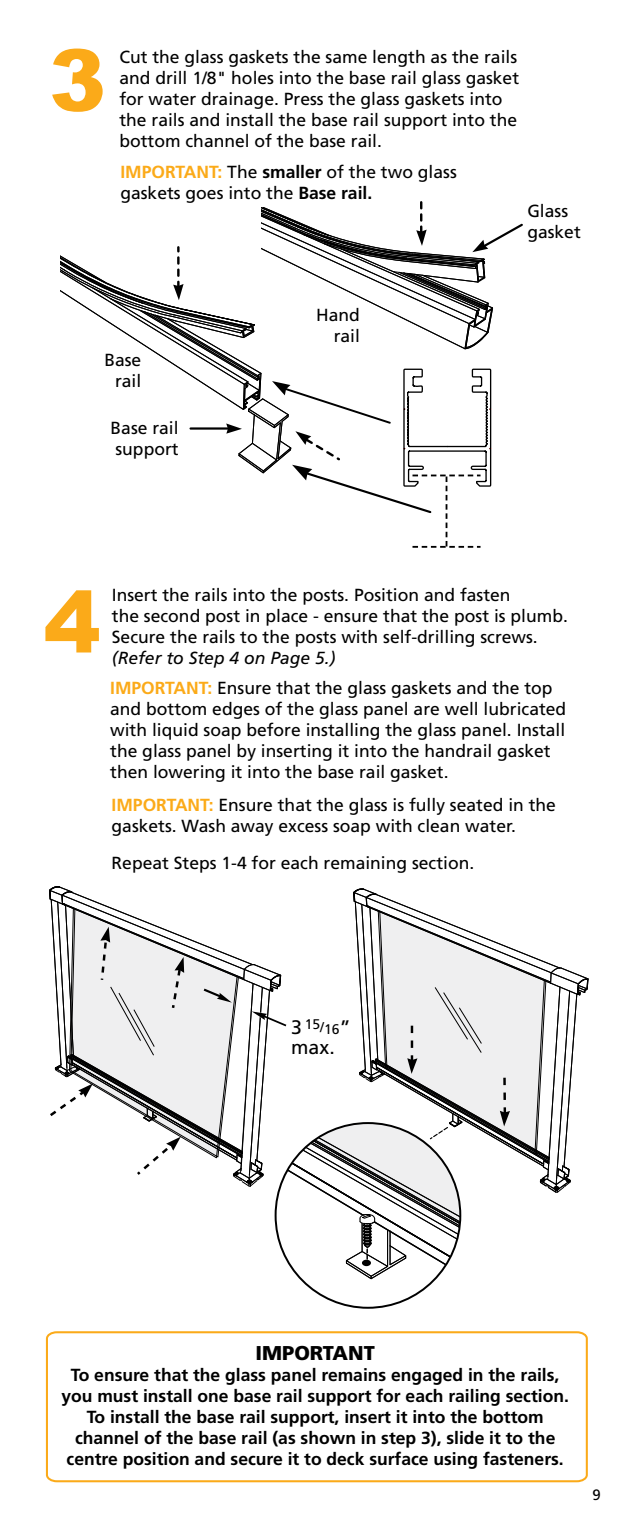
<style>
.page{position:relative;width:630px;height:1530px;background:#fff}
.page>*{position:absolute;margin:0;border:0;box-sizing:border-box;transform-origin:0 0}
.t1{font:900 20px "Frutiger";color:#000}
.t2{font:19.5px "Frutiger";color:#000}
.t3{font:17.5px/21px "Frutiger";color:#000}
.t4{font:700 17.5px/21px "Frutiger";color:#000;text-align:center}
.t5{font:15px "Frutiger";color:#000}
.t6{font:14px "Frutiger";color:#000}
.s1{font-weight:700;color:#fbaa19}
.s2{font-weight:700}
.s3{font-style:italic}
.s4{font-size:19.5px}
</style>
<div class="page">
<svg style="left:45px;top:590px;width:54px;height:63px"></svg>
<svg style="left:52px;top:49px;width:51px;height:63px"></svg>
<svg style="left:60px;top:202px;width:463px;height:346px"></svg>
<svg style="left:45px;top:1331px;width:543px;height:152px"></svg>
<svg style="left:49px;top:886px;width:540px;height:401px"></svg>
<p class="t3" style="left:119px;top:46px;width:401px">Cut the glass gaskets the same length as the rails and drill 1/8" holes into the base rail glass gasket for water drainage. Press the glass gaskets into the rails and install the base rail support into the bottom channel of the base rail.</p>
<p class="t3" style="left:120px;top:162px;width:338px"><span class="s1">IMPORTANT:</span> The <span class="s2">smaller</span> of the two glass gaskets goes into the <span class="s2">Base rail.</span></p>
<p class="t3" style="left:527px;top:200px;width:55px">Glass gasket</p>
<p class="t3" style="left:104px;top:349px;width:38px;text-align:right">Base rail</p>
<p class="t3" style="left:111px;top:417px;width:70px">Base rail support</p>
<p class="t3" style="left:316px;top:304px;width:45px;text-align:right">Hand rail</p>
<p class="t3" style="left:112px;top:584px;width:458px">Insert the rails into the posts. Position and fasten<br>the second post in place - ensure that the post is plumb.<br>Secure the rails to the posts with self-drilling screws.</p>
<p class="t3" style="left:110px;top:643px;width:444px;line-height:29.5px"><span class="s3">(Refer to Step 4 on Page 5.)<br></span><span class="s1">IMPORTANT:</span> Ensure that the glass gaskets and the top</p>
<p class="t3" style="left:110px;top:698px;width:458px">and bottom edges of the glass panel are well lubricated with liquid soap before installing the glass panel. Install the glass panel by inserting it into the handrail gasket then lowering it into the base rail gasket.</p>
<p class="t3" style="left:112px;top:794px;width:446px"><span class="s1">IMPORTANT:</span> Ensure that the glass is fully seated in the gaskets. Wash away excess soap with clean water.</p>
<p class="t3" style="left:112px;top:853px;width:364px">Repeat Steps 1-4 for each remaining section.</p>
<p class="t6" style="left:291px;top:1019px;width:61px"><span class="s4">3</span> 15/16<span class="s4">”</span></p>
<p class="t2" style="left:291px;top:1036px;width:45px">max.</p>
<p class="t1" style="left:256px;top:1341px;width:121px">IMPORTANT</p>
<p class="t4" style="left:61px;top:1364px;width:509px">To ensure that the glass panel remains engaged in the rails, you must install one base rail support for each railing section.<br>To install the base rail support, insert it into the bottom channel of the base rail (as shown in step 3), slide it to the centre position and secure it to deck surface using fasteners.</p>
<p class="t5" style="left:592px;top:1486px;width:10px">9</p>
</div>
